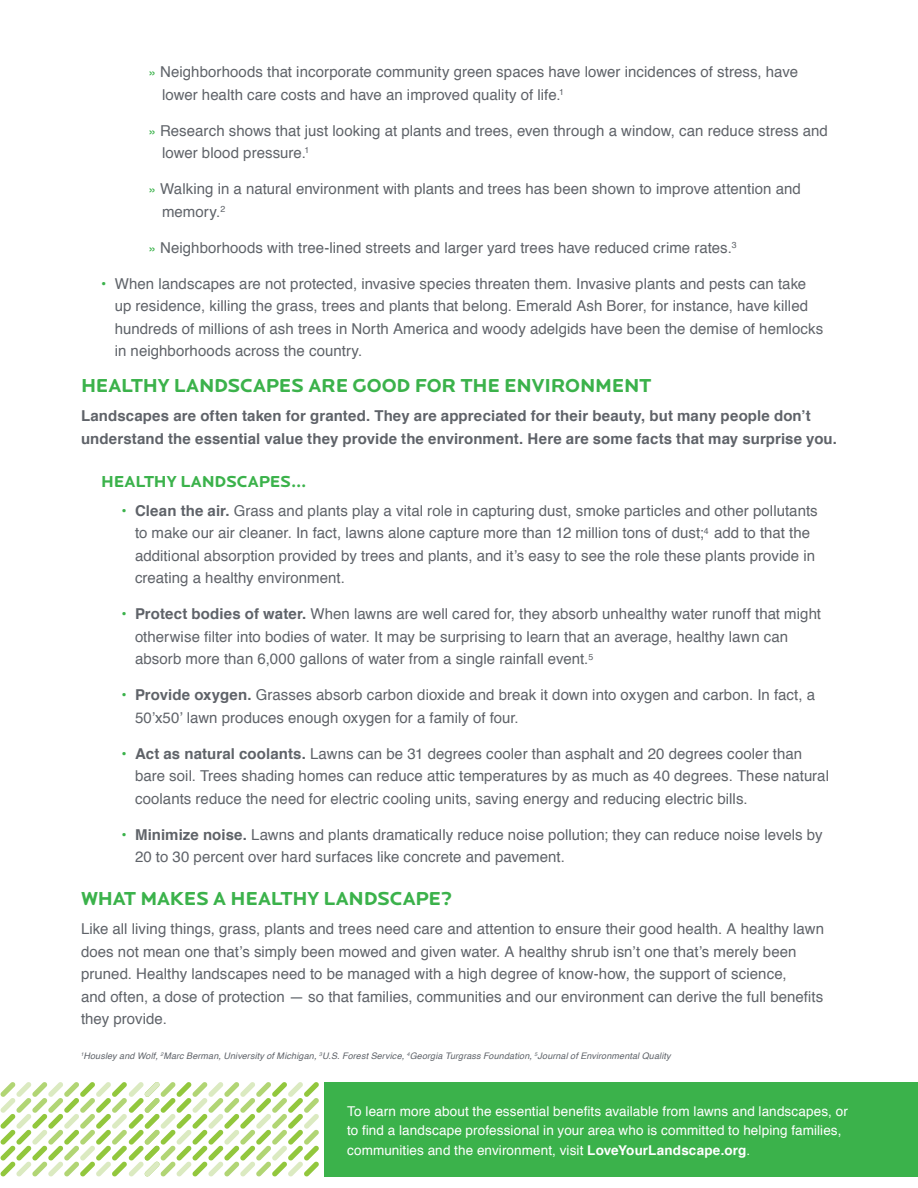
<style>
.page{position:relative;width:918px;height:1188px;background:#fff}
.page>*{position:absolute;margin:0;border:0;box-sizing:border-box;transform-origin:0 0}
.t1{font:700 19.5px "Locator Display";letter-spacing:-.01em;color:#3bb24b}
.t2{font:700 16.5px "Locator Display";letter-spacing:-.005em;color:#3bb24b}
.t3{font:15px/22.5px "Helvetica";letter-spacing:.005em;color:#5f6369}
.t4{font:700 15px/22.5px "Helvetica";letter-spacing:.01em;color:#5f6369}
.t5{font:13.5px/19.5px "Helvetica";letter-spacing:.01em;color:#fff}
.t6{font:italic 9px "Helvetica";letter-spacing:.015em;color:#5f6369}
.s1{font-size:13.5px;color:#3bb24b}
.s2{font-weight:700;color:#3bb24b}
.s3{font-weight:700}
</style>
<div class="page">
<div style="left:325px;top:1082px;width:593px;height:94px;background:#3bb24b"></div>
<svg style="left:1px;top:1082px;width:318px;height:95px"></svg>
<p class="t3" style="left:162px;top:61px;width:638px;text-indent:-14px"><span class="s1">»</span> Neighborhoods that incorporate community green spaces have lower incidences of stress, have lower health care costs and have an improved quality of life.<sup>1</sup></p>
<p class="t3" style="left:162px;top:120px;width:667px;text-indent:-14px"><span class="s1">»</span> Research shows that just looking at plants and trees, even through a window, can reduce stress and lower blood pressure.<sup>1</sup></p>
<p class="t3" style="left:162px;top:178px;width:640px;text-indent:-14px"><span class="s1">»</span> Walking in a natural environment with plants and trees has been shown to improve attention and memory.<sup>2</sup></p>
<p class="t3" style="left:148px;top:237px;width:590px"><span class="s1">»</span> Neighborhoods with tree-lined streets and larger yard trees have reduced crime rates.<sup>3</sup></p>
<p class="t3" style="left:115px;top:273px;width:710px;text-indent:-14px"><span class="s2">•</span> When landscapes are not protected, invasive species threaten them. Invasive plants and pests can take up residence, killing the grass, trees and plants that belong. Emerald Ash Borer, for instance, have killed hundreds of millions of ash trees in North America and woody adelgids have been the demise of hemlocks in neighborhoods across the country.</p>
<p class="t1" style="left:81px;top:374px;width:572px">HEALTHY LANDSCAPES ARE GOOD FOR THE ENVIRONMENT</p>
<p class="t4" style="left:81px;top:405px;width:758px">Landscapes are often taken for granted. They are appreciated for their beauty, but many people don’t understand the essential value they provide the environment. Here are some facts that may surprise you.</p>
<p class="t2" style="left:101px;top:472px;width:207px">HEALTHY LANDSCAPES…</p>
<p class="t3" style="left:135px;top:500px;width:684px;text-indent:-14px"><span class="s2">•</span> <span class="s3">Clean the air.</span> Grass and plants play a vital role in capturing dust, smoke particles and other pollutants to make our air cleaner. In fact, lawns alone capture more than 12 million tons of dust;<sup>4</sup> add to that the additional absorption provided by trees and plants, and it’s easy to see the role these plants provide in creating a healthy environment.</p>
<p class="t3" style="left:135px;top:603px;width:688px;text-indent:-14px"><span class="s2">•</span> <span class="s3">Protect bodies of water.</span> When lawns are well cared for, they absorb unhealthy water runoff that might otherwise filter into bodies of water. It may be surprising to learn that an average, healthy lawn can absorb more than 6,000 gallons of water from a single rainfall event.<sup>5</sup></p>
<p class="t3" style="left:135px;top:684px;width:682px;text-indent:-14px"><span class="s2">•</span> <span class="s3">Provide oxygen.</span> Grasses absorb carbon dioxide and break it down into oxygen and carbon. In fact, a<br>50’x50’ lawn produces enough oxygen for a family of four.</p>
<p class="t3" style="left:135px;top:743px;width:696px;text-indent:-14px"><span class="s2">•</span> <span class="s3">Act as natural coolants.</span> Lawns can be 31 degrees cooler than asphalt and 20 degrees cooler than bare soil. Trees shading homes can reduce attic temperatures by as much as 40 degrees. These natural coolants reduce the need for electric cooling units, saving energy and reducing electric bills.</p>
<p class="t3" style="left:135px;top:824px;width:689px;text-indent:-14px"><span class="s2">•</span> <span class="s3">Minimize noise.</span> Lawns and plants dramatically reduce noise pollution; they can reduce noise levels by<br>20 to 30 percent over hard surfaces like concrete and pavement.</p>
<p class="t1" style="left:81px;top:887px;width:373px">WHAT MAKES A HEALTHY LANDSCAPE?</p>
<p class="t3" style="left:81px;top:918px;width:745px">Like all living things, grass, plants and trees need care and attention to ensure their good health. A healthy lawn does not mean one that’s simply been mowed and given water. A healthy shrub isn’t one that’s merely been pruned. Healthy landscapes need to be managed with a high degree of know-how, the support of science,<br>and often, a dose of protection — so that families, communities and our environment can derive the full benefits they provide.</p>
<p class="t6" style="left:81px;top:1048px;width:592px"><sup>1</sup>Housley and Wolf, <sup>2</sup>Marc Berman, University of Michigan, <sup>3</sup>U.S. Forest Service, <sup>4</sup>Georgia Turgrass Foundation, <sup>5</sup>Journal of Environmental Quality</p>
<p class="t5" style="left:347px;top:1102px;width:502px">To learn more about the essential benefits available from lawns and landscapes, or to find a landscape professional in your area who is committed to helping families, communities and the environment, visit <span class="s3">LoveYourLandscape.org</span>.</p>
</div>
